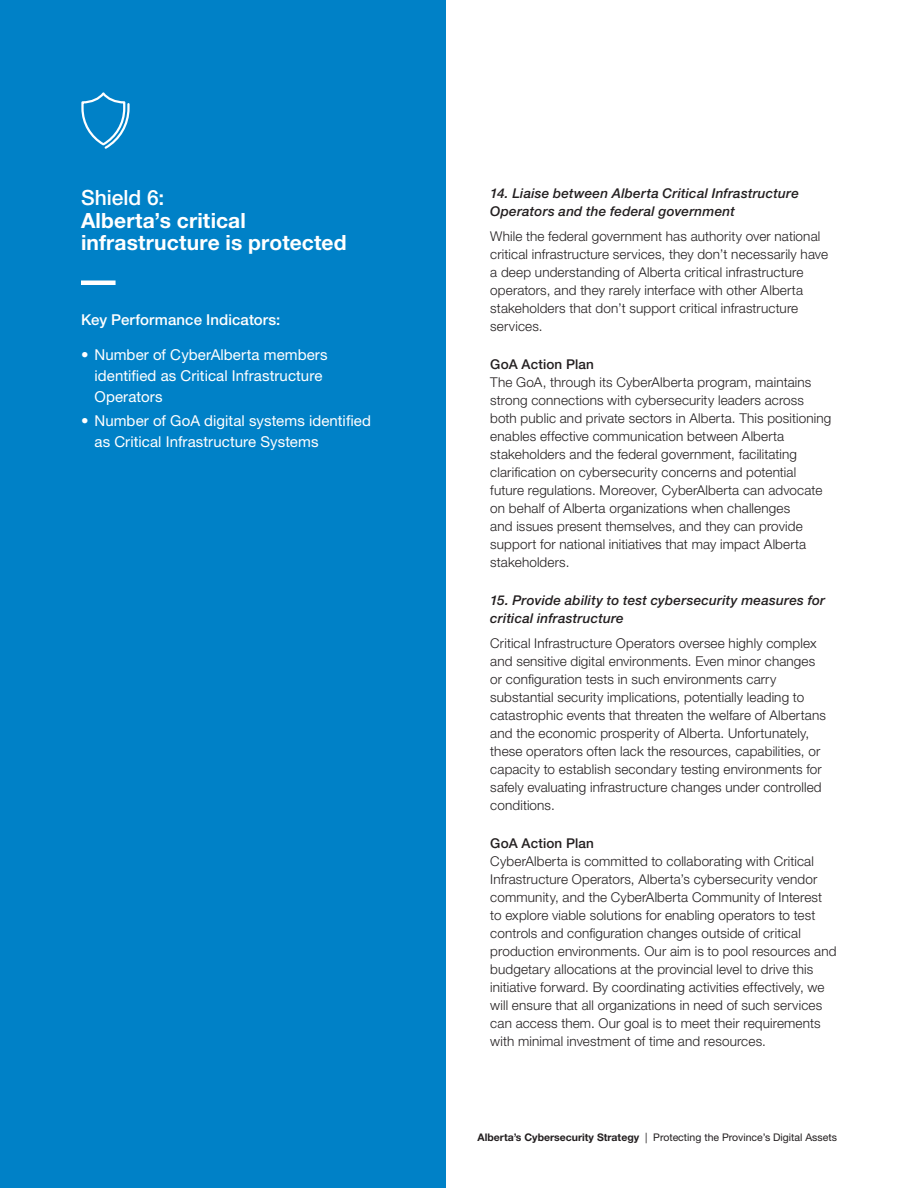
<style>
.page{position:relative;width:918px;height:1188px;background:#fff}
.page>*{position:absolute;margin:0;border:0;box-sizing:border-box;transform-origin:0 0}
.Subheading_2{font:700 21px/22.5px "Helvetica Neue LT Std";letter-spacing:.005em;color:#fff}
.t1{font:15px/21px "Helvetica Neue LT Std";letter-spacing:.005em;color:#fff}
.Body_Copy{font:500 15px "Helvetica Neue LT Std";letter-spacing:.005em;color:#fff}
.Body_Copy-2{font:300 13.5px/18px "Helvetica Neue LT Std";letter-spacing:.01em;color:#231f20}
.Subheading_3{font:italic 500 13.5px/18px "Helvetica Neue LT Std";letter-spacing:.015em;color:#231f20}
.Subheading_3-2{font:500 13.5px "Helvetica Neue LT Std";letter-spacing:.01em;color:#231f20}
.t2{font:10.5px "Helvetica Neue LT Std";color:#231f20}
.s1{font-weight:500}
.s2{font-weight:700}
</style>
<div class="page">
<div style="left:0;top:0;width:446px;height:1188px;background:#0081c7"></div>
<svg style="left:81px;top:92px;width:49px;height:57px"></svg>
<div style="left:81px;top:280px;width:35px;height:5px;background:#fff"></div>
<p class="Subheading_2" style="left:81px;top:186px;width:267px"><span class="s1">Shield 6:<br></span>Alberta’s critical infrastructure is protected</p>
<p class="Body_Copy" style="left:81px;top:311px;width:201px">Key Performance Indicators:</p>
<p class="t1" style="left:94px;top:344px;width:235px;text-indent:-14px">• Number of CyberAlberta members identified as Critical Infrastructure<br>Operators</p>
<p class="t1" style="left:94px;top:410px;width:278px;text-indent:-14px">• Number of GoA digital systems identified as Critical Infrastructure Systems</p>
<p class="Subheading_3" style="left:490px;top:184px;width:310px">14. Liaise between Alberta Critical Infrastructure<br>Operators and the federal government</p>
<p class="Body_Copy-2" style="left:490px;top:227px;width:339px">While the federal government has authority over national critical infrastructure services, they don’t necessarily have a deep understanding of Alberta critical infrastructure operators, and they rarely interface with other Alberta stakeholders that don’t support critical infrastructure services.</p>
<p class="Subheading_3-2" style="left:490px;top:356px;width:105px">GoA Action Plan</p>
<p class="Body_Copy-2" style="left:490px;top:373px;width:342px">The GoA, through its CyberAlberta program, maintains strong connections with cybersecurity leaders across both public and private sectors in Alberta. This positioning enables effective communication between Alberta stakeholders and the federal government, facilitating clarification on cybersecurity concerns and potential future regulations. Moreover, CyberAlberta can advocate on behalf of Alberta organizations when challenges<br>and issues present themselves, and they can provide support for national initiatives that may impact Alberta stakeholders.</p>
<p class="Subheading_3" style="left:490px;top:592px;width:336px">15. Provide ability to test cybersecurity measures for critical infrastructure</p>
<p class="Body_Copy-2" style="left:490px;top:634px;width:337px">Critical Infrastructure Operators oversee highly complex and sensitive digital environments. Even minor changes or configuration tests in such environments carry substantial security implications, potentially leading to catastrophic events that threaten the welfare of Albertans and the economic prosperity of Alberta. Unfortunately, these operators often lack the resources, capabilities, or capacity to establish secondary testing environments for safely evaluating infrastructure changes under controlled conditions.</p>
<p class="Subheading_3-2" style="left:490px;top:836px;width:105px">GoA Action Plan</p>
<p class="Body_Copy-2" style="left:490px;top:852px;width:348px">CyberAlberta is committed to collaborating with Critical Infrastructure Operators, Alberta’s cybersecurity vendor community, and the CyberAlberta Community of Interest to explore viable solutions for enabling operators to test controls and configuration changes outside of critical production environments. Our aim is to pool resources and budgetary allocations at the provincial level to drive this initiative forward. By coordinating activities effectively, we will ensure that all organizations in need of such services can access them. Our goal is to meet their requirements with minimal investment of time and resources.</p>
<p class="t2" style="left:478px;top:1132px;width:361px"><span class="s2">Alberta’s Cybersecurity Strategy</span> | Protecting the Province’s Digital Assets</p>
</div>
